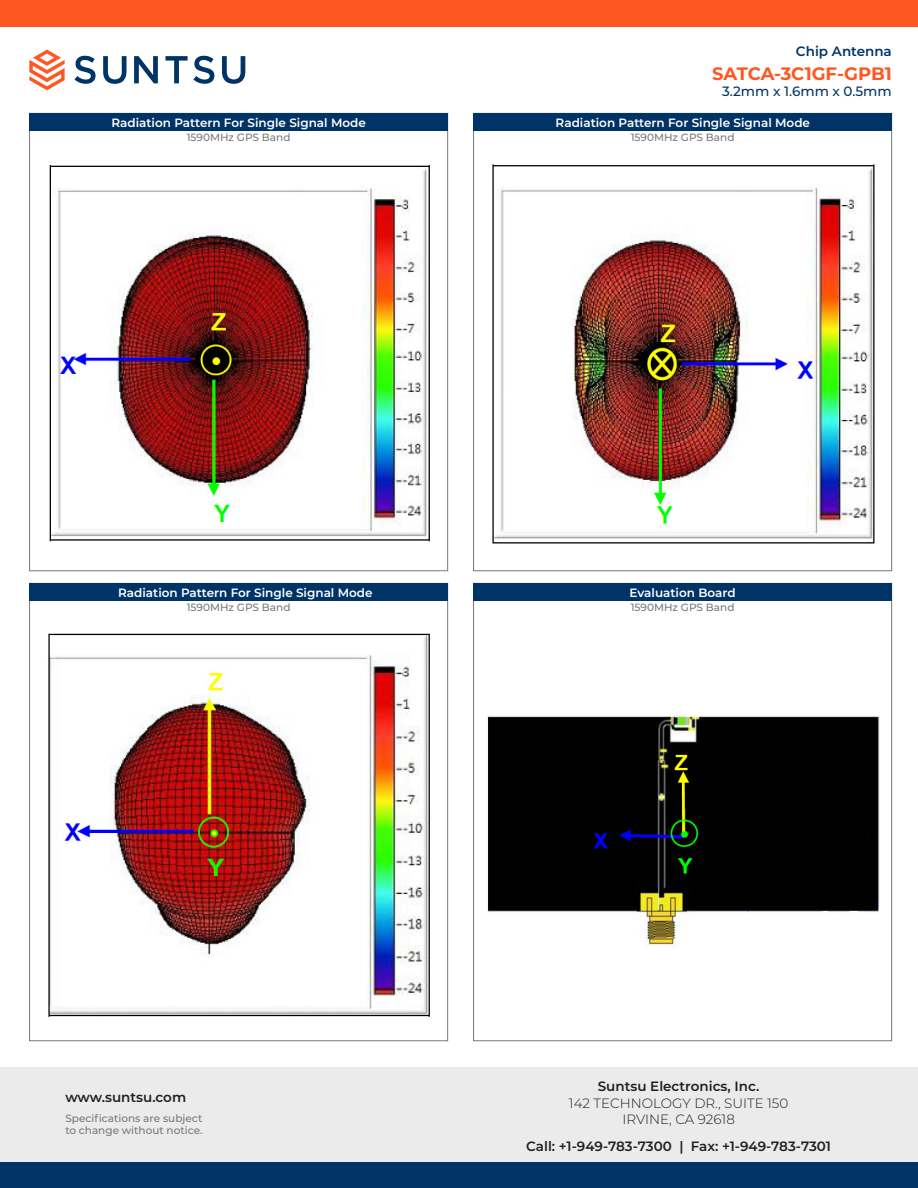
<style>
.page{position:relative;width:918px;height:1188px;background:#fff}
.page>*{position:absolute;margin:0;border:0;box-sizing:border-box;transform-origin:0 0}
.t1{font:700 18px "Montserrat";color:#ff5722}
.t2{font:600 13.5px "Montserrat";color:#231f20}
.t3{font:300 13.5px/16.2px "Montserrat";color:#231f20;text-align:center}
.t4{font:500 13.5px "Montserrat";color:#036}
.t5{font:600 13.5px "Montserrat";color:#036}
.t6{font:600 12px "Montserrat";color:#fff}
.t7{font:500 10.5px/12.6px "Montserrat";color:#787878}
</style>
<div class="page">
<div style="left:0;top:1067px;width:918px;height:121px;background:#ebebeb"></div>
<svg style="left:74px;top:56px;width:22px;height:28px"></svg>
<svg style="left:103px;top:56px;width:24px;height:28px"></svg>
<svg style="left:134px;top:56px;width:24px;height:27px"></svg>
<svg style="left:222px;top:56px;width:23px;height:28px"></svg>
<svg style="left:29px;top:50px;width:36px;height:40px"></svg>
<svg style="left:165px;top:56px;width:49px;height:28px"></svg>
<div style="left:0;top:0;width:918px;height:27px;background:#ff5722"></div>
<div style="left:0;top:1162px;width:918px;height:26px;background:#036"></div>
<img style="left:49px;top:165px;width:381px;height:377px">
<div style="left:30px;top:113px;width:418px;height:18px;background:#036"></div>
<img style="left:492px;top:164px;width:383px;height:380px">
<div style="left:474px;top:113px;width:418px;height:18px;background:#036"></div>
<img style="left:48px;top:633px;width:382px;height:384px">
<div style="left:30px;top:583px;width:418px;height:18px;background:#036"></div>
<div style="left:474px;top:583px;width:418px;height:18px;background:#036"></div>
<img style="left:487px;top:714px;width:393px;height:234px">
<p class="t5" style="left:796px;top:42px;width:97px">Chip Antenna</p>
<p class="t4" style="left:722px;top:82px;width:171px">3.2mm x 1.6mm x 0.5mm</p>
<h1 class="t1" style="left:712px;top:60px;width:181px">SATCA-3C1GF-GPB1</h1>
<p class="t6" style="left:112px;top:114px;width:256px">Radiation Pattern For Single Signal Mode</p>
<p class="t6" style="left:556px;top:114px;width:256px">Radiation Pattern For Single Signal Mode</p>
<p class="t7" style="left:187px;top:131px;width:105px">1590MHz GPS Band</p>
<p class="t7" style="left:631px;top:131px;width:105px">1590MHz GPS Band</p>
<p class="t6" style="left:118px;top:584px;width:256px">Radiation Pattern For Single Signal Mode</p>
<p class="t6" style="left:630px;top:584px;width:107px">Evaluation Board</p>
<p class="t7" style="left:187px;top:601px;width:105px">1590MHz GPS Band</p>
<p class="t7" style="left:631px;top:601px;width:105px">1590MHz GPS Band</p>
<p class="t2" style="left:65px;top:1088px;width:122px">www.suntsu.com</p>
<p class="t7" style="left:65px;top:1111px;width:139px">Specifications are subject to change without notice.</p>
<p class="t2" style="left:598px;top:1077px;width:163px">Suntsu Electronics, Inc.</p>
<p class="t3" style="left:569px;top:1094px;width:221px">142 TECHNOLOGY DR., SUITE 150<br>IRVINE, CA 92618</p>
<p class="t2" style="left:526px;top:1137px;width:306px">Call: +1-949-783-7300 | Fax: +1-949-783-7301</p>
</div>
